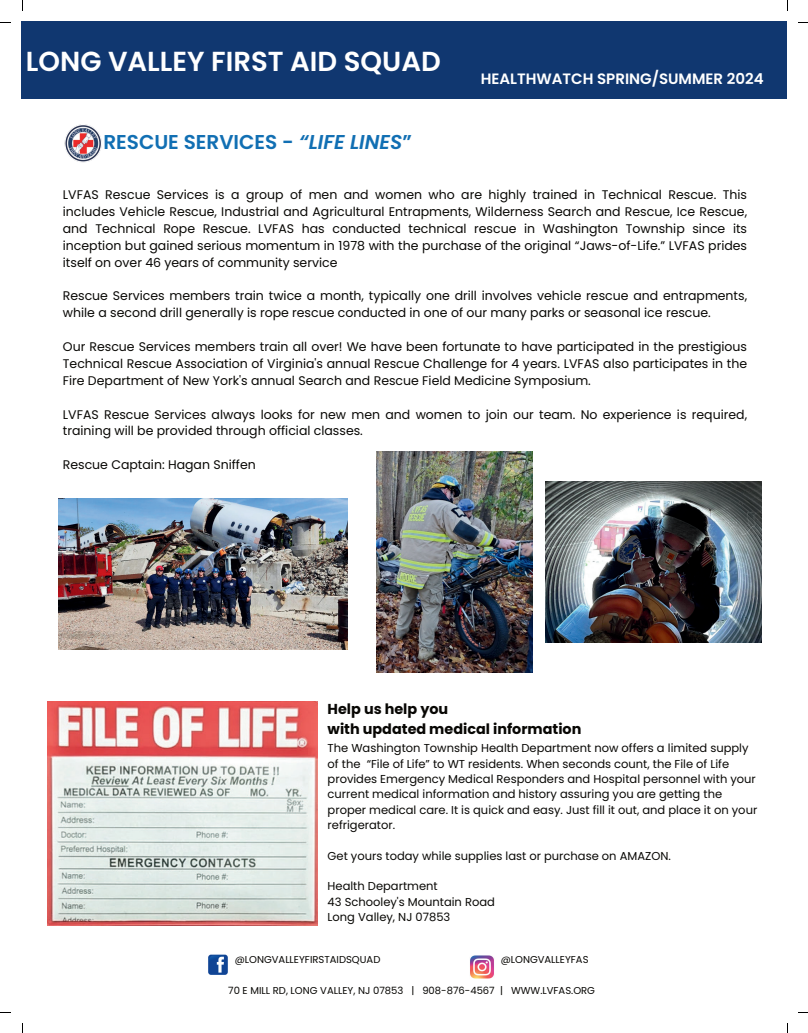
<style>
.page{position:relative;width:808px;height:1033px;background:#fff}
.page>*{position:absolute;margin:0;border:0;box-sizing:border-box;transform-origin:0 0}
.t1{font:600 27.5px "Poppins";color:#fff}
.t2{font:600 20px "Poppins";color:#116fb3}
.t3{font:600 15px "Poppins";color:#fff}
.t4{font:700 14.38px/19.4px "Poppins";color:#080704}
.t5{font:12.5px/16.9px "Poppins";color:#080704;text-align:justify}
.t6{font:11.5px/15.4px "Poppins";color:#080704}
.t7{font:10px "Poppins";color:#080704}
.s1{font-style:italic}
</style>
<div class="page">
<div style="left:22px;top:22px;width:765px;height:77px;background:#103770"></div>
<img style="left:48px;top:702px;width:269px;height:223px">
<img style="left:470px;top:955px;width:24px;height:23px">
<img style="left:208px;top:954px;width:20px;height:21px">
<img style="left:64px;top:124px;width:38px;height:38px">
<img style="left:59px;top:499px;width:289px;height:151px">
<img style="left:376px;top:451px;width:156px;height:221px">
<img style="left:546px;top:481px;width:215px;height:162px">
<h1 class="t1" style="left:26px;top:46px;width:416px">LONG VALLEY FIRST AID SQUAD</h1>
<h2 class="t2" style="left:103px;top:131px;width:310px">RESCUE SERVICES - <span class="s1">“LIFE LINES</span>”</h2>
<p class="t3" style="left:480px;top:70px;width:284px">HEALTHWATCH SPRING/SUMMER 2024</p>
<p class="t5" style="left:63px;top:186px;width:685px">LVFAS Rescue Services is a group of men and women who are highly trained in Technical Rescue. This includes Vehicle Rescue, Industrial and Agricultural Entrapments, Wilderness Search and Rescue, Ice Rescue, and Technical Rope Rescue. LVFAS has conducted technical rescue in Washington Township since its inception but gained serious momentum in 1978 with the purchase of the original “Jaws-of-Life.” LVFAS prides itself on over 46 years of community service</p>
<p class="t5" style="left:63px;top:288px;width:685px">Rescue Services members train twice a month, typically one drill involves vehicle rescue and entrapments, while a second drill generally is rope rescue conducted in one of our many parks or seasonal ice rescue.</p>
<p class="t5" style="left:63px;top:338px;width:685px">Our Rescue Services members train all over! We have been fortunate to have participated in the prestigious Technical Rescue Association of Virginia's annual Rescue Challenge for 4 years. LVFAS also participates in the Fire Department of New York's annual Search and Rescue Field Medicine Symposium.</p>
<p class="t5" style="left:63px;top:406px;width:685px">LVFAS Rescue Services always looks for new men and women to join our team. No experience is required, training will be provided through official classes.</p>
<p class="t5" style="left:63px;top:456px;width:194px">Rescue Captain: Hagan Sniffen</p>
<p class="t4" style="left:327px;top:699px;width:255px">Help us help you<br>with updated medical information</p>
<p class="t6" style="left:327px;top:740px;width:431px">The Washington Township Health Department now offers a limited supply of the “File of Life” to WT residents. When seconds count, the File of Life provides Emergency Medical Responders and Hospital personnel with your current medical information and history assuring you are getting the proper medical care. It is quick and easy. Just fill it out, and place it on your refrigerator.</p>
<p class="t6" style="left:327px;top:848px;width:345px">Get yours today while supplies last or purchase on AMAZON.</p>
<p class="t6" style="left:327px;top:878px;width:169px">Health Department<br>43 Schooley's Mountain Road<br>Long Valley, NJ 07853</p>
<p class="t7" style="left:235px;top:954px;width:147px">@LONGVALLEYFIRSTAIDSQUAD</p>
<p class="t7" style="left:500px;top:954px;width:89px">@LONGVALLEYFAS</p>
<p class="t7" style="left:228px;top:985px;width:368px">70 E MILL RD, LONG VALLEY, NJ 07853 | 908-876-4567 | WWW.LVFAS.ORG</p>
</div>
